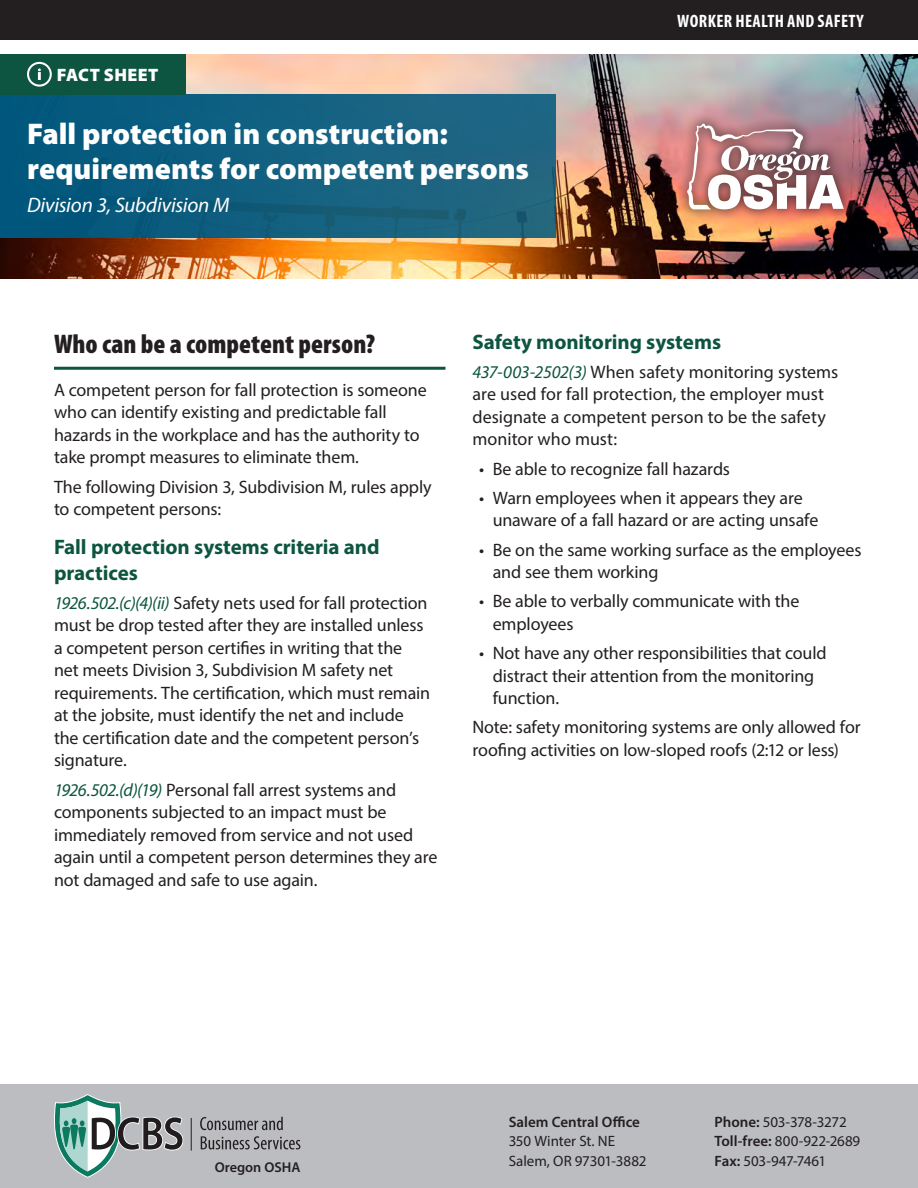
<style>
.page{position:relative;width:918px;height:1188px;background:#fff}
.page>*{position:absolute;margin:0;border:0;box-sizing:border-box;transform-origin:0 0}
.Fact_Sheet_Title{font:900 30px/34.5px "Myriad Pro";color:#fff}
.Heading_-_Main{font:900 condensed 27px "Myriad Pro";color:#231f20}
.Heading_-_Green_Bold{font:700 21px/25.5px "Myriad Pro";letter-spacing:-.005em;color:#0d5540}
.Division_Info{font:italic 21px "Myriad Pro";letter-spacing:-.01em;color:#fff}
.Heading_-_Subhead_L2{font:18px/22.5px "Myriad Pro";letter-spacing:-.005em;color:#231f20}
.Body{font:18px/22.5px "Myriad Pro";letter-spacing:-.005em;color:#231f20}
.Bulleted_List{font:18px/22.5px "Myriad Pro";letter-spacing:-.005em;color:#231f20}
.t1{font:700 condensed 18px "Myriad Pro";letter-spacing:.02em;color:#fff}
.t2{font:900 18px "Myriad Pro";letter-spacing:.02em;color:#fff}
.t3{font:15px/19.5px "Myriad Pro";letter-spacing:-.01em;color:#231f20}
.t4{font:600 15px "Myriad Pro";color:#231f20}
.t5{font:600 14.25px "Myriad Pro";color:#231f20}
.s1{font-style:italic;color:#0d5540}
.s2{font-weight:600}
</style>
<div class="page">
<hr style="left:54px;top:367px;width:392px;height:3px;background:#0d5540">
<img style="left:0;top:54px;width:918px;height:225px">
<div style="left:0;top:94px;width:556px;height:144px;background:linear-gradient(to right,#00577d,#246882)"></div>
<div style="left:0;top:1084px;width:918px;height:104px;background:#bcbdc0"></div>
<svg style="left:201px;top:1136px;width:99px;height:13px"></svg>
<svg style="left:200px;top:1117px;width:83px;height:13px"></svg>
<hr style="left:191px;top:1118px;width:1px;height:33px;background:#231f20">
<svg style="left:54px;top:1094px;width:129px;height:84px"></svg>
<div style="left:0;top:0;width:918px;height:40px;background:#231f20"></div>
<div style="left:676px;top:112px;width:179px;height:109px;background:#231f20;opacity:.75"></div>
<svg style="left:687px;top:124px;width:157px;height:85px"></svg>
<div style="left:0;top:54px;width:186px;height:40px;background:#0d5540"></div>
<svg style="left:27px;top:62px;width:25px;height:25px"></svg>
<p class="t2" style="left:57px;top:65px;width:103px">FACT SHEET</p>
<p class="Fact_Sheet_Title" style="left:27px;top:117px;width:504px">Fall protection in construction: requirements for competent persons</p>
<p class="Division_Info" style="left:27px;top:191px;width:204px">Division 3, Subdivision M</p>
<p class="t1" style="left:677px;top:10px;width:188px">WORKER HEALTH AND SAFETY</p>
<p class="Heading_-_Main" style="left:54px;top:329px;width:323px">Who can be a competent person?</p>
<p class="Body" style="left:54px;top:378px;width:374px">A competent person for fall protection is someone who can identify existing and predictable fall hazards in the workplace and has the authority to take prompt measures to eliminate them.</p>
<p class="Body" style="left:54px;top:475px;width:379px">The following Division 3, Subdivision M, rules apply to competent persons:</p>
<p class="Heading_-_Green_Bold" style="left:54px;top:534px;width:327px">Fall protection systems criteria and practices</p>
<p class="Heading_-_Subhead_L2" style="left:54px;top:591px;width:378px"><span class="s1">1926.502.(c)(4)(ii)</span> Safety nets used for fall protection must be drop tested after they are installed unless a competent person certifies in writing that the net meets Division 3, Subdivision M safety net requirements. The certification, which must remain at the jobsite, must identify the net and include the certification date and the competent person’s signature.</p>
<p class="Heading_-_Subhead_L2" style="left:54px;top:778px;width:385px"><span class="s1">1926.502.(d)(19)</span> Personal fall arrest systems and components subjected to an impact must be immediately removed from service and not used again until a competent person determines they are not damaged and safe to use again.</p>
<p class="Heading_-_Green_Bold" style="left:472px;top:328px;width:250px">Safety monitoring systems</p>
<p class="Heading_-_Subhead_L2" style="left:472px;top:360px;width:367px"><span class="s1">437-003-2502(3)</span> When safety monitoring systems are used for fall protection, the employer must designate a competent person to be the safety monitor who must:</p>
<p class="Heading_-_Subhead_L2" style="left:479px;top:457px;width:252px">• Be able to recognize fall hazards</p>
<p class="Heading_-_Subhead_L2" style="left:493px;top:486px;width:327px;text-indent:-14px">• Warn employees when it appears they are unaware of a fall hazard or are acting unsafe</p>
<p class="Heading_-_Subhead_L2" style="left:493px;top:538px;width:370px;text-indent:-14px">• Be on the same working surface as the employees and see them working</p>
<p class="Heading_-_Subhead_L2" style="left:493px;top:590px;width:308px;text-indent:-14px">• Be able to verbally communicate with the employees</p>
<p class="Heading_-_Subhead_L2" style="left:493px;top:642px;width:335px;text-indent:-14px">• Not have any other responsibilities that could distract their attention from the monitoring function.</p>
<p class="Bulleted_List" style="left:472px;top:716px;width:390px">Note: safety monitoring systems are only allowed for roofing activities on low-sloped roofs (2:12 or less)</p>
<p class="t5" style="left:215px;top:1158px;width:87px">Oregon OSHA</p>
<p class="t4" style="left:509px;top:1112px;width:133px">Salem Central Office</p>
<p class="t3" style="left:509px;top:1131px;width:139px">350 Winter St. NE<br>Salem, OR 97301-3882</p>
<p class="t3" style="left:715px;top:1112px;width:147px"><span class="s2">Phone:</span> 503-378-3272<br><span class="s2">Toll-free:</span> 800-922-2689<br><span class="s2">Fax:</span> 503-947-7461</p>
</div>
